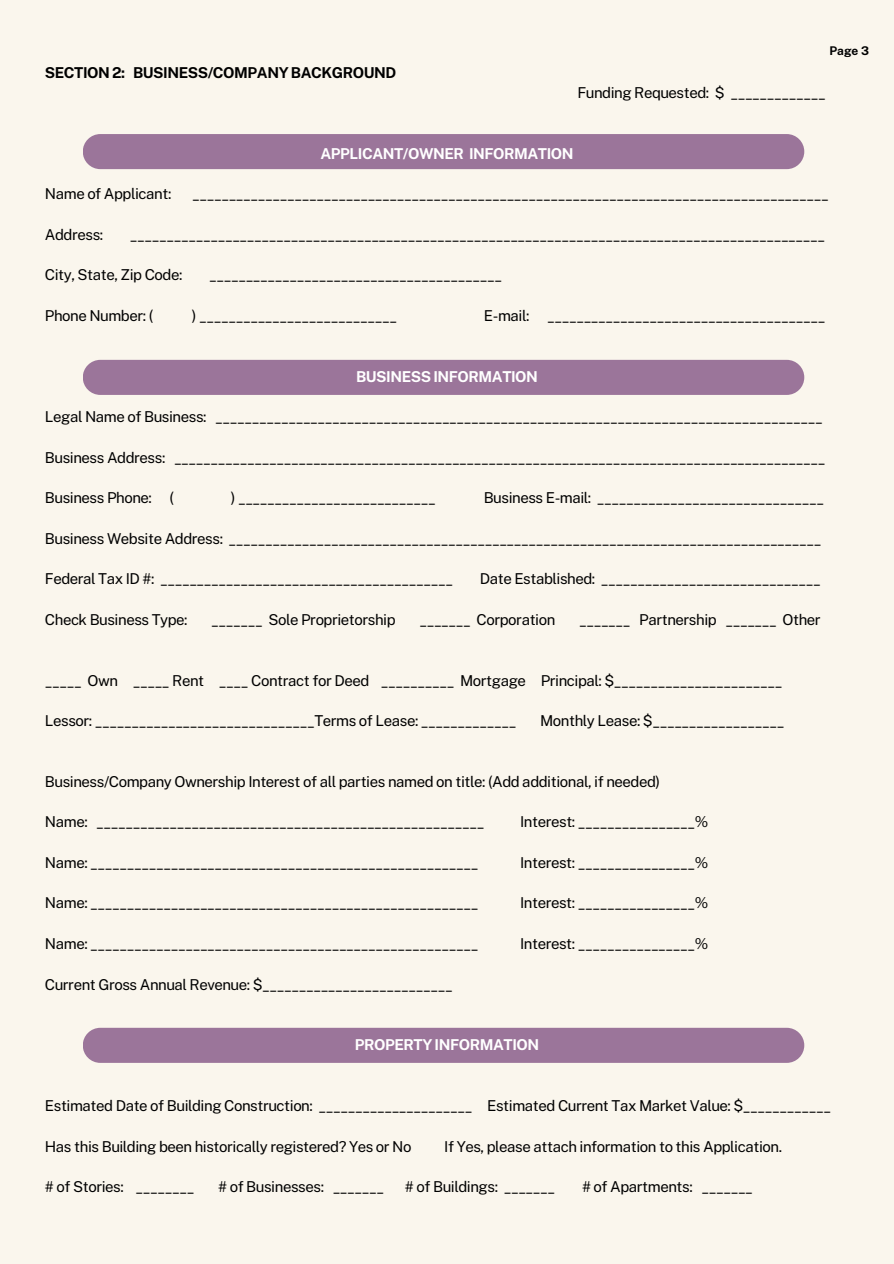
<style>
.page{position:relative;width:894px;height:1264px;background:#fff}
.page>*{position:absolute;margin:0;border:0;box-sizing:border-box;transform-origin:0 0}
.t1{font:15px "Public Sans";letter-spacing:-.03em;color:#000}
.t2{font:700 15px "Public Sans";letter-spacing:-.03em;color:#fff}
.t3{font:700 15px "Public Sans";letter-spacing:-.03em;color:#000}
.t4{font:700 12px "Public Sans";color:#000}
</style>
<div class="page">
<div style="left:0;top:0;width:893px;height:1263px;background:#faf6ed"></div>
<div style="left:83px;top:134px;width:721px;height:35px;background:#9b759a;border-radius:18px"></div>
<div style="left:83px;top:360px;width:721px;height:35px;background:#9b759a;border-radius:18px"></div>
<div style="left:83px;top:1027px;width:721px;height:35px;background:#9b759a;border-radius:18px"></div>
<p class="t3" style="left:45px;top:64px;width:353px">SECTION 2: BUSINESS/COMPANY BACKGROUND</p>
<h2 class="t4" style="left:829px;top:44px;width:41px">Page 3</h2>
<p class="t1" style="left:577px;top:84px;width:250px">Funding Requested: $ _____________</p>
<h2 class="t2" style="left:320px;top:145px;width:254px">APPLICANT/OWNER INFORMATION</h2>
<h1 class="t1" style="left:45px;top:185px;width:128px">Name of Applicant:</h1>
<h1 class="t1" style="left:192px;top:185px;width:638px">_______________________________________________________________________________________</h1>
<h2 class="t1" style="left:45px;top:226px;width:60px">Address:</h2>
<h2 class="t1" style="left:130px;top:226px;width:696px">_______________________________________________________________________________________________</h2>
<h2 class="t1" style="left:45px;top:266px;width:139px">City, State, Zip Code:</h2>
<h2 class="t1" style="left:209px;top:266px;width:294px">________________________________________</h2>
<h2 class="t1" style="left:45px;top:307px;width:110px">Phone Number: (</h2>
<h2 class="t1" style="left:192px;top:307px;width:206px">) ___________________________</h2>
<h2 class="t1" style="left:484px;top:307px;width:343px">E-mail: ______________________________________</h2>
<h2 class="t2" style="left:356px;top:367px;width:183px">BUSINESS INFORMATION</h2>
<h1 class="t1" style="left:45px;top:408px;width:779px">Legal Name of Business: ___________________________________________________________________________________</h1>
<h2 class="t1" style="left:45px;top:448px;width:781px">Business Address: _________________________________________________________________________________________</h2>
<h2 class="t1" style="left:45px;top:489px;width:131px">Business Phone: (</h2>
<h2 class="t1" style="left:231px;top:489px;width:206px">) ___________________________</h2>
<h2 class="t1" style="left:483px;top:489px;width:342px">Business E-mail: _______________________________</h2>
<h2 class="t1" style="left:45px;top:529px;width:778px">Business Website Address: _________________________________________________________________________________</h2>
<h2 class="t1" style="left:45px;top:570px;width:409px">Federal Tax ID #: ________________________________________</h2>
<h2 class="t1" style="left:479px;top:570px;width:342px">Date Established: ______________________________</h2>
<h2 class="t1" style="left:45px;top:610px;width:144px">Check Business Type:</h2>
<h2 class="t1" style="left:211px;top:610px;width:186px">_______ Sole Proprietorship</h2>
<h2 class="t1" style="left:419px;top:610px;width:137px">_______ Corporation</h2>
<h2 class="t1" style="left:579px;top:610px;width:243px">_______ Partnership _______ Other</h2>
<h2 class="t1" style="left:45px;top:671px;width:739px">_____ Own _____ Rent ____ Contract for Deed __________ Mortgage Principal: $_______________________</h2>
<h2 class="t1" style="left:45px;top:712px;width:473px">Lessor: ______________________________Terms of Lease: _____________</h2>
<h2 class="t1" style="left:540px;top:712px;width:246px">Monthly Lease: $__________________</h2>
<h2 class="t1" style="left:45px;top:772px;width:616px">Business/Company Ownership Interest of all parties named on title: (Add additional, if needed)</h2>
<h2 class="t1" style="left:45px;top:813px;width:441px">Name: _____________________________________________________</h2>
<h2 class="t1" style="left:520px;top:813px;width:190px">Interest: ________________%</h2>
<h2 class="t1" style="left:45px;top:853px;width:435px">Name: _____________________________________________________</h2>
<h2 class="t1" style="left:520px;top:853px;width:190px">Interest: ________________%</h2>
<h2 class="t1" style="left:45px;top:894px;width:435px">Name: _____________________________________________________</h2>
<h2 class="t1" style="left:520px;top:894px;width:190px">Interest: ________________%</h2>
<h2 class="t1" style="left:45px;top:934px;width:435px">Name: _____________________________________________________</h2>
<h2 class="t1" style="left:520px;top:934px;width:190px">Interest: ________________%</h2>
<h2 class="t1" style="left:45px;top:975px;width:409px">Current Gross Annual Revenue: $__________________________</h2>
<h2 class="t2" style="left:355px;top:1036px;width:186px">PROPERTY INFORMATION</h2>
<h1 class="t1" style="left:45px;top:1096px;width:787px">Estimated Date of Building Construction: _____________________ Estimated Current Tax Market Value: $____________</h1>
<h2 class="t1" style="left:45px;top:1137px;width:368px">Has this Building been historically registered? Yes or No</h2>
<h2 class="t1" style="left:444px;top:1137px;width:339px">If Yes, please attach information to this Application.</h2>
<h2 class="t1" style="left:45px;top:1177px;width:151px"># of Stories: ________</h2>
<h2 class="t1" style="left:218px;top:1177px;width:168px"># of Businesses: _______</h2>
<h2 class="t1" style="left:405px;top:1177px;width:152px"># of Buildings: _______</h2>
<h2 class="t1" style="left:582px;top:1177px;width:172px"># of Apartments: _______</h2>
</div>
